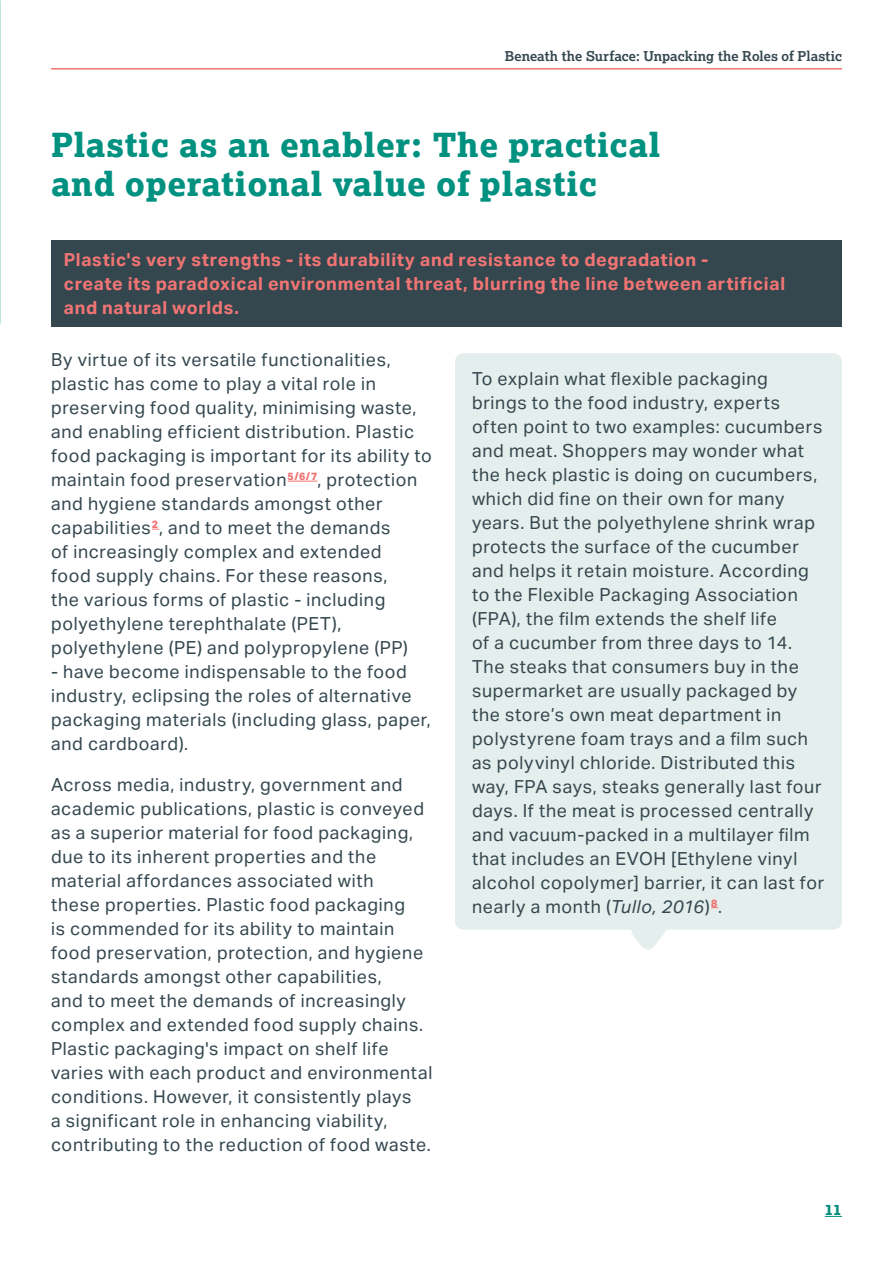
<style>
.page{position:relative;width:893px;height:1263px;background:#fff}
.page>*{position:absolute;margin:0;border:0;box-sizing:border-box;transform-origin:0 0}
.NewHeader2-green{font:800 33px/39px "Lexia";letter-spacing:.02em;color:#009180}
.NewBodyCopy{font:18px/24px "Aktiv Grotesk";letter-spacing:.035em;color:#34474f}
.NewBodyCopyBold-white{font:700 18px/24px "Aktiv Grotesk";letter-spacing:.035em;color:#f27574}
.t1{font:800 15px "Lexia";color:#008d7b}
.t2{font:600 13.5px "Lexia";letter-spacing:.01em;color:#34474f}
.s1{font-style:italic}
</style>
<div class="page">
<svg style="left:825px;top:1216px;width:17px;height:1px"></svg>
<hr style="left:51px;top:68px;width:791px;height:2px;background:#f27574">
<div style="left:51px;top:240px;width:791px;height:87px;background:#34474f"></div>
<svg style="left:288px;top:481px;width:29px;height:1px"></svg>
<div style="left:455px;top:353px;width:387px;height:577px;background:#e4eeec;border-radius:9px"></div>
<svg style="left:631px;top:930px;width:35px;height:20px"></svg>
<p class="t2" style="left:505px;top:47px;width:338px">Beneath the Surface: Unpacking the Roles of Plastic</p>
<h2 class="NewHeader2-green" style="left:51px;top:125px;width:611px">Plastic as an enabler: The practical and operational value of plastic</h2>
<p class="NewBodyCopyBold-white" style="left:64px;top:248px;width:723px">Plastic's very strengths - its durability and resistance to degradation -<br>create its paradoxical environmental threat, blurring the line between artificial and natural worlds.</p>
<p class="NewBodyCopy" style="left:51px;top:348px;width:383px">By virtue of its versatile functionalities, plastic has come to play a vital role in preserving food quality, minimising waste, and enabling efficient distribution. Plastic food packaging is important for its ability to maintain food preservation<sup>5/6/7</sup>, protection and hygiene standards amongst other capabilities<sup>2</sup>, and to meet the demands<br>of increasingly complex and extended<br>food supply chains. For these reasons,<br>the various forms of plastic - including polyethylene terephthalate (PET), polyethylene (PE) and polypropylene (PP)</p>
<p class="NewBodyCopy" style="left:51px;top:660px;width:381px">- have become indispensable to the food industry, eclipsing the roles of alternative packaging materials (including glass, paper, and cardboard).</p>
<p class="NewBodyCopy" style="left:51px;top:773px;width:383px">Across media, industry, government and academic publications, plastic is conveyed as a superior material for food packaging, due to its inherent properties and the material affordances associated with<br>these properties. Plastic food packaging<br>is commended for its ability to maintain food preservation, protection, and hygiene standards amongst other capabilities,<br>and to meet the demands of increasingly complex and extended food supply chains.<br>Plastic packaging's impact on shelf life varies with each product and environmental conditions. However, it consistently plays<br>a significant role in enhancing viability, contributing to the reduction of food waste.</p>
<p class="NewBodyCopy" style="left:472px;top:366px;width:354px">To explain what flexible packaging brings to the food industry, experts often point to two examples: cucumbers and meat. Shoppers may wonder what the heck plastic is doing on cucumbers, which did fine on their own for many years. But the polyethylene shrink wrap protects the surface of the cucumber and helps it retain moisture. According to the Flexible Packaging Association (FPA), the film extends the shelf life<br>of a cucumber from three days to 14.<br>The steaks that consumers buy in the supermarket are usually packaged by the store’s own meat department in polystyrene foam trays and a film such as polyvinyl chloride. Distributed this way, FPA says, steaks generally last four days. If the meat is processed centrally and vacuum-packed in a multilayer film that includes an EVOH [Ethylene vinyl alcohol copolymer] barrier, it can last for nearly a month (<span class="s1">Tullo, 2016</span>)<sup>8</sup>.</p>
<p class="t1" style="left:825px;top:1200px;width:19px">11</p>
</div>
